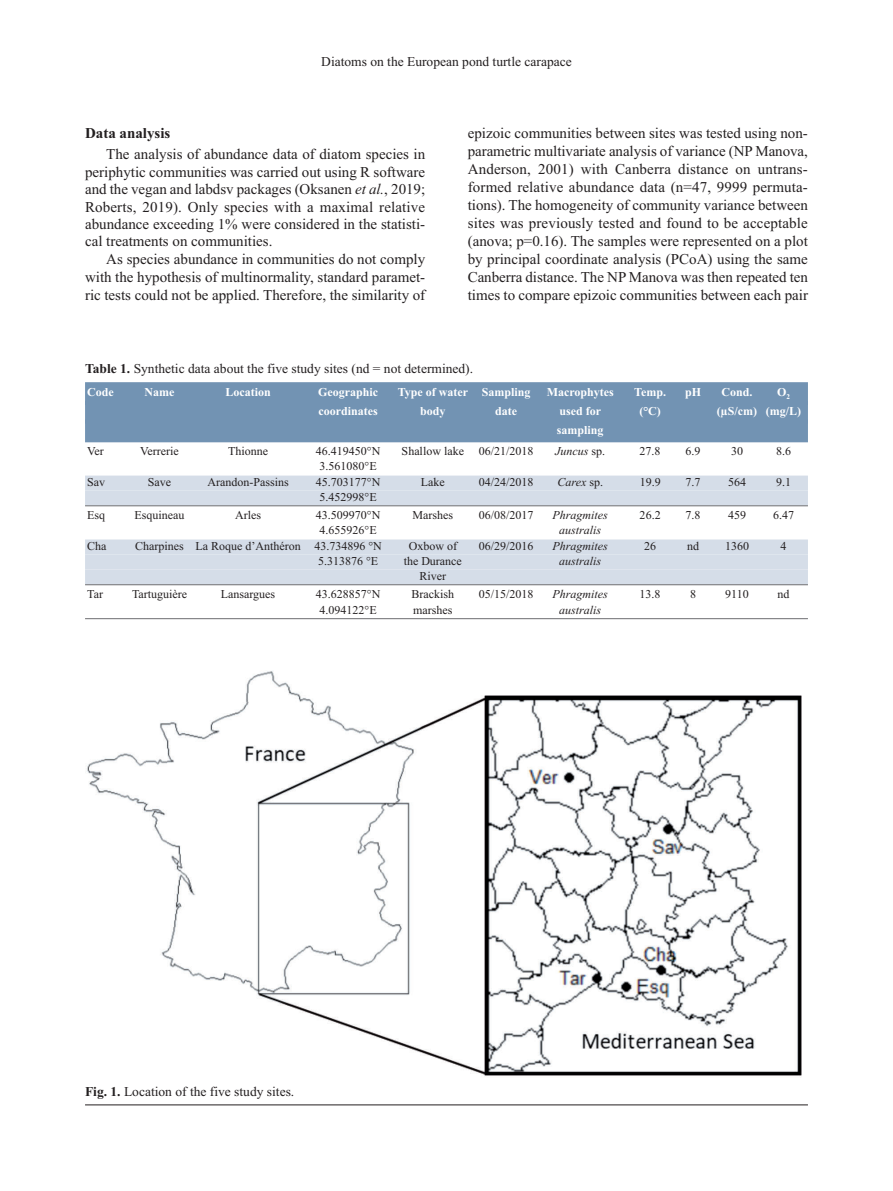
<style>
.page{position:relative;width:893px;height:1191px;background:#fff}
.page>*{position:absolute;margin:0;border:0;box-sizing:border-box;transform-origin:0 0}
.t1{font:15px/18px "Times New Roman";color:#231f20;text-align:justify}
.t2{font:700 15px "Times New Roman";color:#231f20}
.t3{font:13.5px "Times New Roman";color:#231f20}
.t4{font:12px "Times New Roman";color:#231f20}
.t5{font:700 12px "Times New Roman";color:#fff}
.t6{font:italic 12px "Times New Roman";color:#231f20}
.s1{font-style:italic}
.s2{font-weight:700}
.s3{font-style:normal}
</style>
<div class="page">
<img style="left:86px;top:671px;width:716px;height:405px">
<hr style="left:85px;top:1104px;width:723px;height:1px;background:#231f20">
<div style="left:85px;top:382px;width:723px;height:23px;background:#7293b3"></div>
<div style="left:85px;top:401px;width:723px;height:23px;background:#7293b3"></div>
<div style="left:85px;top:419px;width:723px;height:23px;background:#7293b3"></div>
<div style="left:85px;top:475px;width:723px;height:15px;background:#d5dde8"></div>
<div style="left:85px;top:490px;width:723px;height:15px;background:#d5dde8"></div>
<hr style="left:85px;top:505px;width:723px;height:1px;background:#6c6d70">
<div style="left:85px;top:539px;width:723px;height:15px;background:#d5dde8"></div>
<div style="left:85px;top:554px;width:723px;height:15px;background:#d5dde8"></div>
<div style="left:85px;top:569px;width:723px;height:15px;background:#d5dde8"></div>
<hr style="left:85px;top:584px;width:723px;height:1px;background:#6c6d70">
<hr style="left:85px;top:618px;width:723px;height:1px;background:#6c6d70">
<p class="t3" style="left:321px;top:54px;width:252px">Diatoms on the European pond turtle carapace</p>
<p class="t2" style="left:85px;top:124px;width:87px">Data analysis</p>
<p class="t1" style="left:85px;top:145px;width:342px;line-height:17.4px;text-indent:21px">The analysis of abundance data of diatom species in periphytic communities was carried out using R software and the vegan and labdsv packages (Oksanen <span class="s1">et al.</span>, 2019; Roberts, 2019). Only species with a maximal relative abundance exceeding 1% were considered in the statisti&shy;cal treatments on communities.</p>
<p class="t1" style="left:85px;top:250px;width:342px;text-indent:21px">As species abundance in communities do not comply with the hypothesis of multinormality, standard paramet&shy;ric tests could not be applied. Therefore, the similarity of</p>
<p class="t1" style="left:468px;top:124px;width:342px">epizoic communities between sites was tested using non&shy;parametric multivariate analysis of variance (NP Manova, Anderson, 2001) with Canberra distance on untrans&shy;formed relative abundance data (n=47, 9999 permuta&shy;tions). The homogeneity of community variance between sites was previously tested and found to be acceptable (anova; p=0.16). The samples were represented on a plot by principal coordinate analysis (PCoA) using the same Canberra distance. The NP Manova was then repeated ten times to compare epizoic communities between each pair</p>
<p class="t3" style="left:85px;top:360px;width:390px"><span class="s2">Table 1.</span> Synthetic data about the five study sites (nd = not determined).</p>
<p class="t5" style="left:87px;top:385px;width:28px">Code</p>
<p class="t5" style="left:145px;top:385px;width:31px">Name</p>
<p class="t5" style="left:225px;top:385px;width:47px">Location</p>
<p class="t5" style="left:318px;top:385px;width:61px">Geographic</p>
<p class="t5" style="left:398px;top:385px;width:134px">Type of water Sampling</p>
<p class="t5" style="left:547px;top:385px;width:69px">Macrophytes</p>
<p class="t5" style="left:634px;top:385px;width:33px">Temp.</p>
<p class="t5" style="left:685px;top:385px;width:18px">pH</p>
<p class="t5" style="left:722px;top:385px;width:33px">Cond.</p>
<p class="t5" style="left:777px;top:385px;width:14px">O<sub>2</sub></p>
<p class="t5" style="left:319px;top:404px;width:61px">coordinates</p>
<p class="t5" style="left:420px;top:404px;width:27px">body</p>
<p class="t5" style="left:495px;top:404px;width:23px">date</p>
<p class="t5" style="left:560px;top:404px;width:43px">used for</p>
<p class="t5" style="left:639px;top:404px;width:23px">(°C)</p>
<p class="t5" style="left:717px;top:404px;width:86px">(µS/cm) (mg/L)</p>
<p class="t5" style="left:557px;top:422px;width:48px">sampling</p>
<p class="t4" style="left:87px;top:444px;width:18px">Ver</p>
<p class="t4" style="left:140px;top:444px;width:40px">Verrerie</p>
<p class="t4" style="left:228px;top:444px;width:41px">Thionne</p>
<p class="t4" style="left:316px;top:444px;width:66px">46.419450°N</p>
<p class="t4" style="left:402px;top:444px;width:133px">Shallow lake 06/21/2018</p>
<p class="t6" style="left:555px;top:444px;width:51px">Juncus <span class="s3">sp.</span></p>
<p class="t4" style="left:640px;top:444px;width:22px">27.8</p>
<p class="t4" style="left:686px;top:444px;width:16px">6.9</p>
<p class="t4" style="left:731px;top:444px;width:13px">30</p>
<p class="t4" style="left:776px;top:444px;width:16px">8.6</p>
<p class="t4" style="left:320px;top:458px;width:59px">3.561080°E</p>
<p class="t4" style="left:87px;top:475px;width:20px">Sav</p>
<p class="t4" style="left:148px;top:475px;width:25px">Save</p>
<p class="t4" style="left:207px;top:475px;width:83px">Arandon-Passins</p>
<p class="t4" style="left:316px;top:475px;width:66px">45.703177°N</p>
<p class="t4" style="left:421px;top:475px;width:25px">Lake</p>
<p class="t4" style="left:479px;top:475px;width:56px">04/24/2018</p>
<p class="t6" style="left:557px;top:475px;width:47px">Carex <span class="s3">sp.</span></p>
<p class="t4" style="left:640px;top:475px;width:22px">19.9</p>
<p class="t4" style="left:686px;top:475px;width:16px">7.7</p>
<p class="t4" style="left:728px;top:475px;width:19px">564</p>
<p class="t4" style="left:776px;top:475px;width:16px">9.1</p>
<p class="t4" style="left:320px;top:490px;width:59px">5.452998°E</p>
<p class="t4" style="left:87px;top:508px;width:19px">Esq</p>
<p class="t4" style="left:135px;top:508px;width:51px">Esquineau</p>
<p class="t4" style="left:235px;top:508px;width:27px">Arles</p>
<p class="t4" style="left:316px;top:508px;width:66px">43.509970°N</p>
<p class="t4" style="left:412px;top:508px;width:42px">Marshes</p>
<p class="t4" style="left:479px;top:508px;width:56px">06/08/2017</p>
<p class="t6" style="left:553px;top:508px;width:57px">Phragmites</p>
<p class="t4" style="left:640px;top:508px;width:22px">26.2</p>
<p class="t4" style="left:686px;top:508px;width:16px">7.8</p>
<p class="t4" style="left:728px;top:508px;width:19px">459</p>
<p class="t4" style="left:773px;top:508px;width:22px">6.47</p>
<p class="t4" style="left:320px;top:522px;width:59px">4.655926°E</p>
<p class="t6" style="left:559px;top:522px;width:44px">australis</p>
<p class="t4" style="left:87px;top:539px;width:21px">Cha</p>
<p class="t4" style="left:135px;top:539px;width:248px">Charpines La Roque d’Anthéron 43.734896 °N</p>
<p class="t4" style="left:409px;top:539px;width:50px">Oxbow of</p>
<p class="t4" style="left:479px;top:539px;width:56px">06/29/2016</p>
<p class="t6" style="left:553px;top:539px;width:57px">Phragmites</p>
<p class="t4" style="left:644px;top:539px;width:13px">26</p>
<p class="t4" style="left:687px;top:539px;width:13px">nd</p>
<p class="t4" style="left:725px;top:539px;width:25px">1360</p>
<p class="t4" style="left:780px;top:539px;width:7px">4</p>
<p class="t4" style="left:318px;top:554px;width:62px">5.313876 °E</p>
<p class="t4" style="left:404px;top:554px;width:60px">the Durance</p>
<p class="t6" style="left:559px;top:554px;width:44px">australis</p>
<p class="t4" style="left:419px;top:569px;width:28px">River</p>
<p class="t4" style="left:87px;top:587px;width:17px">Tar</p>
<p class="t4" style="left:132px;top:587px;width:57px">Tartuguière</p>
<p class="t4" style="left:221px;top:587px;width:56px">Lansargues</p>
<p class="t4" style="left:316px;top:587px;width:66px">43.628857°N</p>
<p class="t4" style="left:411px;top:587px;width:44px">Brackish</p>
<p class="t4" style="left:479px;top:587px;width:56px">05/15/2018</p>
<p class="t6" style="left:553px;top:587px;width:57px">Phragmites</p>
<p class="t4" style="left:640px;top:587px;width:22px">13.8</p>
<p class="t4" style="left:690px;top:587px;width:7px">8</p>
<p class="t4" style="left:725px;top:587px;width:25px">9110</p>
<p class="t4" style="left:777px;top:587px;width:13px">nd</p>
<p class="t4" style="left:320px;top:603px;width:59px">4.094122°E</p>
<p class="t4" style="left:413px;top:603px;width:41px">marshes</p>
<p class="t6" style="left:559px;top:603px;width:44px">australis</p>
<p class="t3" style="left:85px;top:1083px;width:211px"><span class="s2">Fig. 1.</span> Location of the five study sites.</p>
</div>
